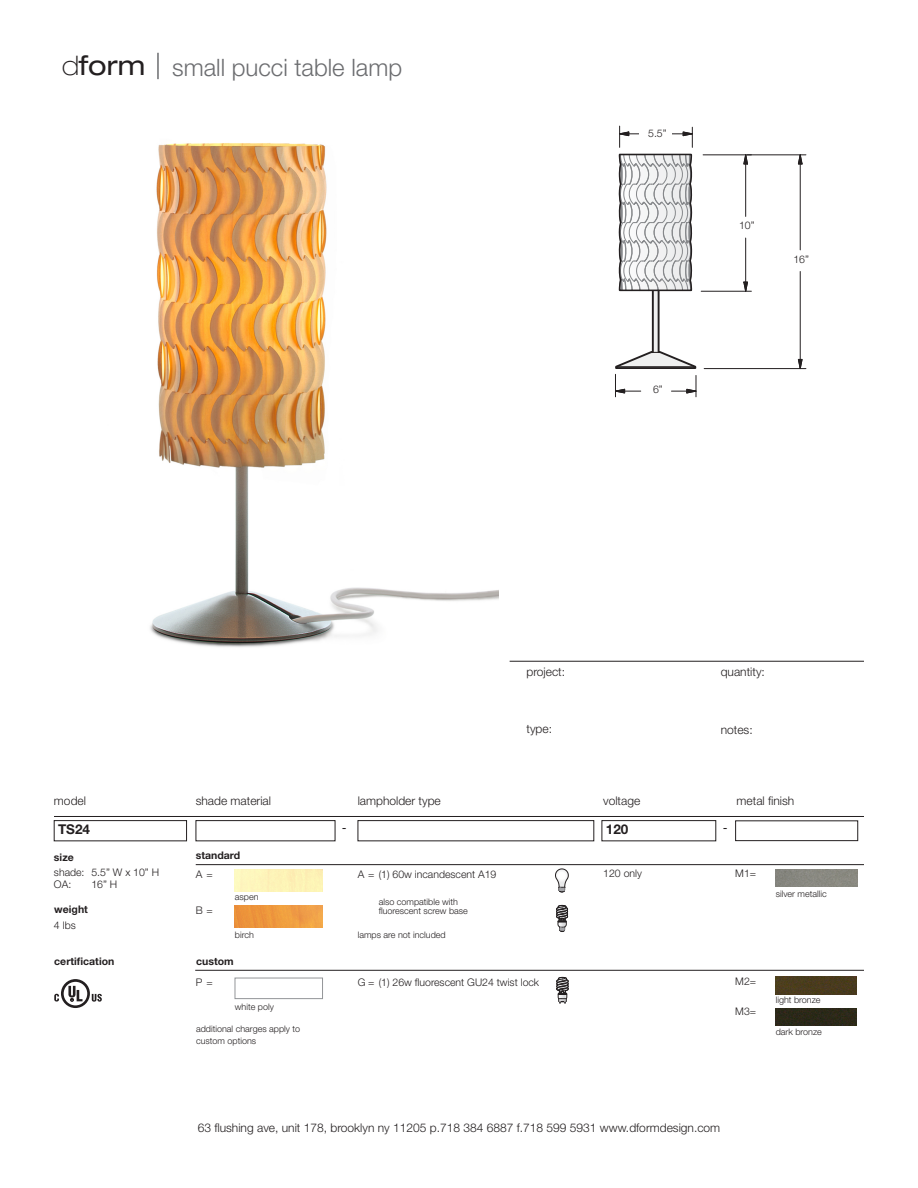
<style>
.page{position:relative;width:918px;height:1188px;background:#fff}
.page>*{position:absolute;margin:0;border:0;box-sizing:border-box;transform-origin:0 0}
.t1{font:expanded 27px "Helvetica Neue";color:#231f20}
.t2{font:300 24px "Helvetica Neue";color:#6c6d70}
.t3{font:300 14.7px "Helvetica Neue";color:#231f20}
.t4{font:700 13.5px "Helvetica Neue";color:#231f20}
.t5{font:13.5px "Swiss 721 BT";color:#231f20}
.t6{font:300 12px "Helvetica Neue";color:#231f20}
.t7{font:300 10.5px "Helvetica Neue";color:#231f20}
.t8{font:700 10.5px "Helvetica Neue";color:#231f20}
.t9{font:300 9px/12px "Helvetica Neue";color:#231f20}
.s1{font-weight:100}
</style>
<div class="page">
<hr style="left:157px;top:53px;width:2px;height:26px;background:#6c6d70">
<hr style="left:510px;top:661px;width:354px;height:1px;background:#231f20">
<hr style="left:54px;top:816px;width:810px;height:1px;background:#231f20">
<hr style="left:195px;top:970px;width:669px;height:1px;background:#231f20">
<hr style="left:196px;top:864px;width:668px;height:1px;background:#231f20">
<div style="left:196px;top:820px;width:139px;height:21px;border:1px solid #231f20"></div>
<div style="left:602px;top:820px;width:114px;height:21px;border:1px solid #231f20"></div>
<div style="left:358px;top:820px;width:236px;height:21px;border:1px solid #231f20"></div>
<div style="left:735px;top:821px;width:123px;height:20px;border:1px solid #231f20"></div>
<svg style="left:54px;top:979px;width:48px;height:29px"></svg>
<div style="left:235px;top:978px;width:88px;height:21px;border:1px solid #939598"></div>
<img style="left:235px;top:906px;width:88px;height:22px">
<img style="left:775px;top:869px;width:82px;height:18px">
<img style="left:775px;top:1008px;width:82px;height:18px">
<img style="left:775px;top:977px;width:82px;height:18px">
<svg style="left:555px;top:869px;width:13px;height:24px"></svg>
<svg style="left:557px;top:977px;width:11px;height:26px"></svg>
<svg style="left:557px;top:905px;width:11px;height:27px"></svg>
<div style="left:54px;top:820px;width:133px;height:21px;border:1px solid #231f20"></div>
<svg style="left:743px;top:154px;width:5px;height:11px"></svg>
<svg style="left:743px;top:282px;width:5px;height:9px"></svg>
<hr style="left:745px;top:164px;width:1px;height:52px;background:#231f20">
<hr style="left:745px;top:238px;width:1px;height:44px;background:#231f20">
<hr style="left:703px;top:155px;width:48px;height:1px;background:#231f20">
<hr style="left:701px;top:291px;width:50px;height:1px;background:#231f20">
<svg style="left:798px;top:154px;width:5px;height:11px"></svg>
<svg style="left:798px;top:359px;width:5px;height:11px"></svg>
<hr style="left:800px;top:164px;width:1px;height:86px;background:#231f20">
<hr style="left:800px;top:271px;width:1px;height:88px;background:#231f20">
<hr style="left:747px;top:155px;width:59px;height:1px;background:#231f20">
<hr style="left:704px;top:368px;width:102px;height:1px;background:#231f20">
<svg style="left:615px;top:125px;width:82px;height:272px"></svg>
<img style="left:150px;top:143px;width:348px;height:504px">
<div style="left:644px;top:383px;width:26px;height:14px;background:#fff"></div>
<div style="left:639px;top:127px;width:33px;height:14px;background:#fff"></div>
<p class="t1" style="left:62px;top:49px;width:84px"><span class="s1">d</span>form</p>
<p class="t2" style="left:172px;top:52px;width:231px">small pucci table lamp</p>
<p class="t3" style="left:645px;top:124px;width:27px">5.5”</p>
<p class="t7" style="left:648px;top:127px;width:20px">5.5”</p>
<p class="t3" style="left:651px;top:381px;width:15px">6”</p>
<p class="t7" style="left:653px;top:383px;width:11px">6”</p>
<p class="t3" style="left:737px;top:218px;width:23px">10”</p>
<p class="t7" style="left:739px;top:219px;width:17px">10”</p>
<p class="t3" style="left:792px;top:251px;width:23px">16”</p>
<p class="t7" style="left:793px;top:253px;width:17px">16”</p>
<p class="t6" style="left:54px;top:794px;width:34px">model</p>
<p class="t4" style="left:58px;top:821px;width:34px">TS24</p>
<p class="t8" style="left:54px;top:850px;width:21px">size</p>
<p class="t7" style="left:54px;top:866px;width:107px">shade: 5.5” W x 10” H</p>
<p class="t7" style="left:54px;top:878px;width:19px">OA:</p>
<p class="t7" style="left:91px;top:878px;width:27px">16” H</p>
<p class="t8" style="left:54px;top:903px;width:35px">weight</p>
<p class="t7" style="left:54px;top:919px;width:23px">4 lbs</p>
<p class="t8" style="left:54px;top:955px;width:62px">certification</p>
<p class="t6" style="left:526px;top:664px;width:40px">project:</p>
<p class="t6" style="left:526px;top:722px;width:27px">type:</p>
<p class="t6" style="left:721px;top:665px;width:46px">quantity:</p>
<p class="t6" style="left:721px;top:722px;width:34px">notes:</p>
<p class="t6" style="left:196px;top:794px;width:77px">shade material</p>
<p class="t6" style="left:358px;top:794px;width:85px">lampholder type</p>
<p class="t6" style="left:603px;top:794px;width:39px">voltage</p>
<p class="t6" style="left:737px;top:794px;width:59px">metal finish</p>
<p class="t5" style="left:342px;top:819px;width:6px">-</p>
<p class="t4" style="left:606px;top:821px;width:24px">120</p>
<p class="t5" style="left:723px;top:819px;width:6px">-</p>
<p class="t7" style="left:196px;top:868px;width:18px">A =</p>
<p class="t9" style="left:235px;top:891px;width:25px">aspen</p>
<p class="t7" style="left:196px;top:904px;width:18px">B =</p>
<p class="t9" style="left:235px;top:928px;width:21px">birch</p>
<p class="t8" style="left:196px;top:849px;width:46px">standard</p>
<p class="t7" style="left:735px;top:867px;width:22px">M1=</p>
<p class="t7" style="left:603px;top:867px;width:40px">120 only</p>
<p class="t7" style="left:358px;top:868px;width:140px">A = (1) 60w incandescent A19</p>
<p class="t9" style="left:379px;top:895px;width:81px">also compatible with</p>
<p class="t9" style="left:379px;top:904px;width:91px">fluorescent screw base</p>
<p class="t9" style="left:358px;top:928px;width:90px">lamps are not included</p>
<p class="t7" style="left:358px;top:976px;width:183px">G = (1) 26w fluorescent GU24 twist lock</p>
<p class="t9" style="left:776px;top:887px;width:53px">silver metallic</p>
<p class="t8" style="left:196px;top:955px;width:39px">custom</p>
<p class="t7" style="left:735px;top:975px;width:22px">M2=</p>
<p class="t7" style="left:196px;top:976px;width:18px">P =</p>
<p class="t9" style="left:235px;top:1000px;width:41px">white poly</p>
<p class="t9" style="left:196px;top:1022px;width:106px">additional charges apply to custom options</p>
<p class="t7" style="left:735px;top:1005px;width:22px">M3=</p>
<p class="t9" style="left:776px;top:994px;width:46px">light bronze</p>
<p class="t9" style="left:776px;top:1025px;width:48px">dark bronze</p>
<p class="t6" style="left:198px;top:1120px;width:524px">63 flushing ave, unit 178, brooklyn ny 11205 p.718 384 6887 f.718 599 5931 www.dformdesign.com</p>
</div>
